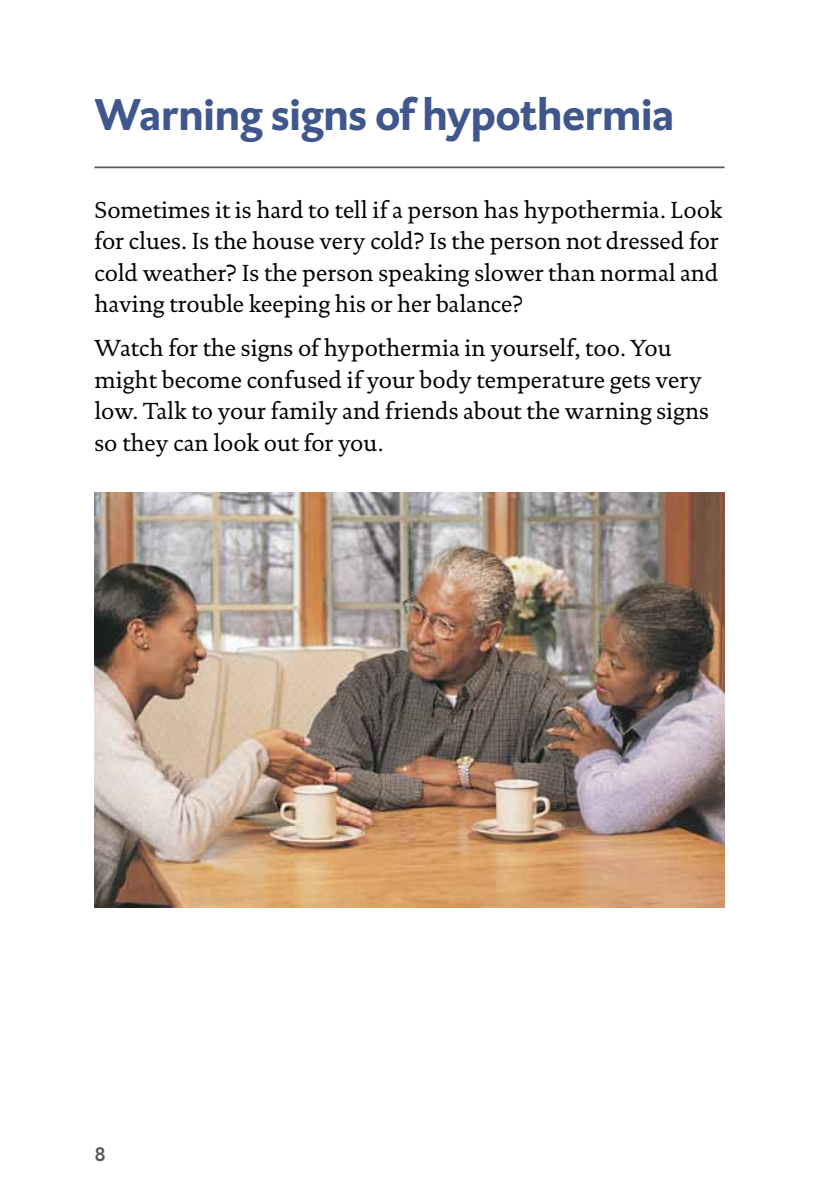
<style>
.page{position:relative;width:819px;height:1197px;background:#fff}
.page>*{position:absolute;margin:0;border:0;box-sizing:border-box;transform-origin:0 0}
.t1{font:700 45.5px "DTL Caspari T";letter-spacing:-.015em;color:#3f578d}
.t2{font:23.62px/31.5px "DTL Documenta ST";color:#000}
.t3{font:800 19.25px "Avenir";color:#58595b}
</style>
<div class="page">
<hr style="left:94px;top:166px;width:630px;height:2px;background:#58595b">
<img style="left:94px;top:493px;width:630px;height:414px">
<h1 class="t1" style="left:94px;top:84px;width:581px">Warning signs of hypothermia</h1>
<p class="t2" style="left:94px;top:194px;width:630px">Sometimes it is hard to tell if a person has hypothermia. Look for clues. Is the house very cold? Is the person not dressed for cold weather? Is the person speaking slower than normal and having trouble keeping his or her balance?</p>
<p class="t2" style="left:94px;top:332px;width:616px">Watch for the signs of hypothermia in yourself, too. You might become confused if your body temperature gets very low. Talk to your family and friends about the warning signs so they can look out for you.</p>
<p class="t3" style="left:94px;top:1143px;width:13px">8</p>
</div>
